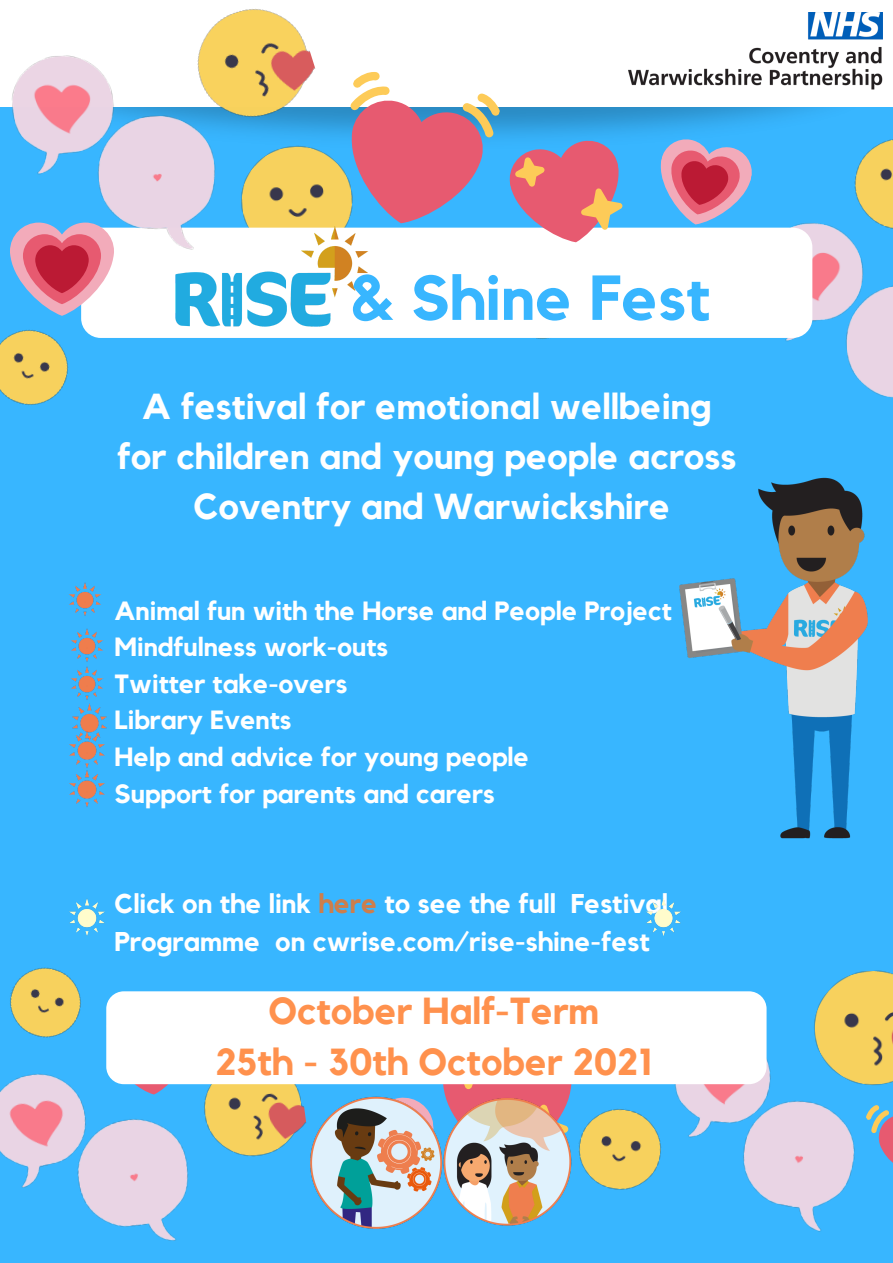
<style>
.page{position:relative;width:893px;height:1263px;background:#38b6ff}
.page>*{position:absolute;margin:0;border:0;box-sizing:border-box;transform-origin:0 0}
.t1{font:700 62.7px "Kollektif";color:#38b6ff}
.t2{font:700 37.5px "Kollektif";color:#ff914d}
.t3{font:700 36px "Kollektif";color:#fff}
.t4{font:700 27px/37.7px "Kollektif";color:#fff}
.t5{font:700 26.25px "Kollektif";color:#fff}
.s1{color:#cd7e4c}
</style>
<div class="page">
<img style="left:757px;top:223px;width:136px;height:175px">
<div style="left:0;top:0;width:893px;height:107px;background:#fff"></div>
<img style="left:201px;top:9px;width:124px;height:125px">
<img style="left:845px;top:139px;width:48px;height:101px">
<img style="left:0;top:329px;width:68px;height:76px">
<img style="left:241px;top:141px;width:95px;height:76px">
<img style="left:655px;top:1023px;width:200px;height:209px">
<img style="left:0;top:1074px;width:197px;height:167px">
<img style="left:579px;top:1102px;width:89px;height:95px">
<img style="left:10px;top:967px;width:71px;height:71px">
<img style="left:197px;top:1084px;width:113px;height:73px">
<img style="left:810px;top:970px;width:83px;height:120px">
<svg style="left:321px;top:1084px;width:250px;height:9px"></svg>
<svg style="left:105px;top:1071px;width:86px;height:26px"></svg>
<svg style="left:863px;top:1081px;width:30px;height:82px"></svg>
<div style="left:81px;top:228px;width:731px;height:110px;background:#fff;border-radius:20px"></div>
<div style="left:106px;top:991px;width:660px;height:93px;background:#fff;border-radius:18px"></div>
<img style="left:175px;top:217px;width:193px;height:110px">
<img style="left:12px;top:46px;width:210px;height:215px">
<svg style="left:10px;top:223px;width:104px;height:93px"></svg>
<svg style="left:336px;top:72px;width:294px;height:180px"></svg>
<svg style="left:650px;top:135px;width:106px;height:93px"></svg>
<img style="left:72px;top:708px;width:35px;height:21px">
<img style="left:679px;top:477px;width:189px;height:362px">
<img style="left:69px;top:723px;width:37px;height:39px">
<img style="left:71px;top:670px;width:32px;height:38px">
<img style="left:69px;top:762px;width:36px;height:45px">
<img style="left:71px;top:628px;width:32px;height:42px">
<img style="left:69px;top:582px;width:32px;height:34px">
<img style="left:69px;top:898px;width:36px;height:38px">
<img style="left:628px;top:12px;width:254px;height:78px">
<img style="left:646px;top:898px;width:35px;height:38px">
<img style="left:301px;top:1085px;width:152px;height:144px">
<img style="left:436px;top:1093px;width:143px;height:136px">
<p class="t1" style="left:350px;top:269px;width:361px">&amp; Shine Fest</p>
<p class="t3" style="left:142px;top:390px;width:571px">A festival for emotional wellbeing</p>
<p class="t3" style="left:117px;top:440px;width:620px">for children and young people across</p>
<p class="t3" style="left:193px;top:490px;width:478px">Coventry and Warwickshire</p>
<p class="t5" style="left:115px;top:598px;width:558px">Animal fun with the Horse and People Project</p>
<p class="t5" style="left:115px;top:635px;width:275px">Mindfulness work-outs</p>
<p class="t5" style="left:115px;top:671px;width:234px">Twitter take-overs</p>
<p class="t5" style="left:115px;top:708px;width:178px">Library Events</p>
<p class="t5" style="left:115px;top:745px;width:416px">Help and advice for young people</p>
<p class="t5" style="left:115px;top:781px;width:381px">Support for parents and carers</p>
<p class="t4" style="left:115px;top:885px;width:555px">Click on the link <span class="s1">here</span> to see the full Festival<br>Programme on cwrise.com/rise-shine-fest</p>
<p class="t2" style="left:268px;top:993px;width:332px">October Half-Term</p>
<p class="t2" style="left:215px;top:1045px;width:438px">25th - 30th October 2021</p>
</div>
